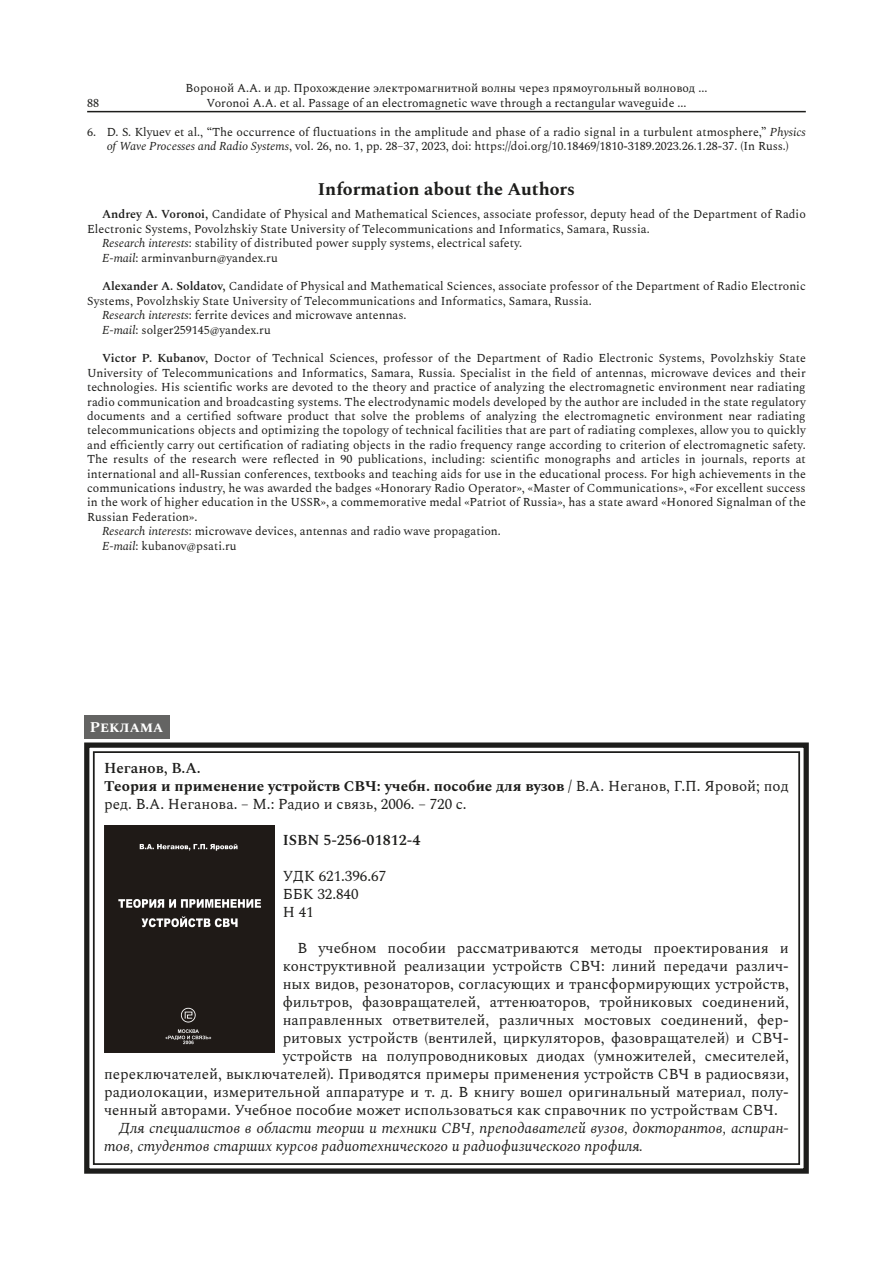
<style>
.page{position:relative;width:893px;height:1263px;background:#fff}
.page>*{position:absolute;margin:0;border:0;box-sizing:border-box;transform-origin:0 0}
.text__heading{font:700 18px "Spectral";color:#1d1d1b}
.t1{font:15px/18px "Spectral";color:#1d1d1b}
.t2{font:italic 15px/18px "Spectral";letter-spacing:-.01em;color:#1d1d1b}
.t3{font:600 15px "Spectral";color:#1d1d1b}
.text__text0{font:700 15px "Spectral SC";color:#fff}
.text__biography_en{font:12px/14.4px "Spectral";color:#1d1d1b;text-align:center}
.s1{font-style:italic}
.s2{font-weight:600}
.s3{font-weight:700}
</style>
<div class="page">
<hr style="left:87px;top:111px;width:719px;height:1px;background:#1d1d1b">
<svg style="left:84px;top:742px;width:725px;height:432px"></svg>
<div style="left:93px;top:751px;width:707px;height:414px;border:2px solid #1d1d1b"></div>
<div style="left:84px;top:716px;width:85px;height:23px;background:#646463"></div>
<p class="text__biography_en" style="left:186px;top:80px;width:523px">Вороной А.А. и др. Прохождение электромагнитной волны через прямоугольный волновод ...<br>Voronoi A.A. et al. Passage of an electromagnetic wave through a rectangular waveguide ...</p>
<p class="text__biography_en" style="left:87px;top:124px;width:720px">6. D. S. Klyuev et al., “The occurrence of fluctuations in the amplitude and phase of a radio signal in a turbulent atmosphere,” <span class="s1">Physics of Wave Processes and Radio Systems</span>, vol. 26, no. 1, pp. 28–37, 2023, doi: https://doi.org/10.18469/1810-3189.2023.26.1.28-37. (In Russ.)</p>
<p class="text__heading" style="left:318px;top:176px;width:259px">Information about the Authors</p>
<p class="text__biography_en" style="left:87px;top:206px;width:720px;text-align:left;text-indent:15px"><span class="s2">Andrey A. Voronoi,</span> Candidate of Physical and Mathematical Sciences, associate professor, deputy head of the Department of Radio<br>Electronic Systems, Povolzhskiy State University of Telecommunications and Informatics, Samara, Russia.</p>
<p class="text__biography_en" style="left:102px;top:235px;width:422px"><span class="s1">Research interests</span>: stability of distributed power supply systems, electrical safety.</p>
<p class="text__biography_en" style="left:102px;top:249px;width:177px"><span class="s1">E-mail</span>: arminvanburn@yandex.ru</p>
<p class="text__biography_en" style="left:87px;top:278px;width:720px;text-align:left;text-indent:15px"><span class="s2">Alexander A. Soldatov,</span> Candidate of Physical and Mathematical Sciences, associate professor of the Department of Radio Electronic<br>Systems, Povolzhskiy State University of Telecommunications and Informatics, Samara, Russia.</p>
<p class="text__biography_en" style="left:102px;top:307px;width:306px"><span class="s1">Research interests</span>: ferrite devices and microwave antennas.</p>
<p class="text__biography_en" style="left:102px;top:321px;width:170px"><span class="s1">E-mail</span>: solger259145@yandex.ru</p>
<p class="text__biography_en" style="left:87px;top:350px;width:720px;text-align:justify;text-indent:15px"><span class="s2">Victor P. Kubanov,</span> Doctor of Technical Sciences, professor of the Department of Radio Electronic Systems, Povolzhskiy State University of Telecommunications and Informatics, Samara, Russia. Specialist in the field of antennas, microwave devices and their technologies. His scientific works are devoted to the theory and practice of analyzing the electromagnetic environment near radiating radio communication and broadcasting systems. The electrodynamic models developed by the author are included in the state regulatory documents and a certified software product that solve the problems of analyzing the electromagnetic environment near radiating telecommunications objects and optimizing the topology of technical facilities that are part of radiating complexes, allow you to quickly and efficiently carry out certification of radiating objects in the radio frequency range according to criterion of electromagnetic safety.<br>The results of the research were reflected in 90 publications, including: scientific monographs and articles in journals, reports at international and all-Russian conferences, textbooks and teaching aids for use in the educational process. For high achievements in the communications industry, he was awarded the badges «Honorary Radio Operator», «Master of Communications», «For excellent success in the work of higher education in the USSR», a commemorative medal «Patriot of Russia», has a state award «Honored Signalman of the Russian Federation».</p>
<p class="text__biography_en" style="left:102px;top:523px;width:400px"><span class="s1">Research interests</span>: microwave devices, antennas and radio wave propagation.</p>
<p class="text__biography_en" style="left:102px;top:537px;width:136px"><span class="s1">E-mail</span>: kubanov@psati.ru</p>
<p class="text__biography_en" style="left:87px;top:95px;width:13px">88</p>
<p class="text__text0" style="left:90px;top:716px;width:75px">Реклама</p>
<p class="t3" style="left:104px;top:757px;width:98px">Неганов, В.А.</p>
<p class="t1" style="left:104px;top:776px;width:686px"><span class="s3">Теория и применение устройств СВЧ: учебн. пособие для вузов</span> / В.А. Неганов, Г.П. Яровой; под ред. В.А. Неганова. – М.: Радио и связь, 2006. – 720 с.</p>
<p class="t3" style="left:283px;top:829px;width:139px">ISBN 5-256-01812-4</p>
<p class="t1" style="left:283px;top:866px;width:105px">УДК 621.396.67</p>
<p class="t1" style="left:283px;top:884px;width:77px">ББК 32.840</p>
<p class="t1" style="left:283px;top:902px;width:32px">Н 41</p>
<p class="t1" style="left:298px;top:938px;width:493px">В учебном пособии рассматриваются методы проектирования и</p>
<p class="t1" style="left:283px;top:956px;width:507px">конструктивной реализации устройств СВЧ: линий передачи различ-</p>
<p class="t1" style="left:283px;top:974px;width:507px">ных видов, резонаторов, согласующих и трансформирующих устройств,</p>
<p class="t1" style="left:283px;top:992px;width:507px">фильтров, фазовращателей, аттенюаторов, тройниковых соединений,</p>
<p class="t1" style="left:283px;top:1010px;width:507px">направленных ответвителей, различных мостовых соединений, фер-</p>
<p class="t1" style="left:283px;top:1028px;width:507px">ритовых устройств (вентилей, циркуляторов, фазовращателей) и СВЧ-</p>
<p class="t1" style="left:283px;top:1046px;width:507px">устройств на полупроводниковых диодах (умножителей, смесителей,</p>
<p class="t1" style="left:104px;top:1064px;width:686px">переключателей, выключателей). Приводятся примеры применения устройств СВЧ в радиосвязи,</p>
<p class="t1" style="left:104px;top:1082px;width:686px">радиолокации, измерительной аппаратуре и т. д. В книгу вошел оригинальный материал, полу-</p>
<p class="t1" style="left:104px;top:1100px;width:675px">ченный авторами. Учебное пособие может использоваться как справочник по устройствам СВЧ.</p>
<p class="t2" style="left:104px;top:1118px;width:686px;text-indent:15px">Для специалистов в области теории и техники СВЧ, преподавателей вузов, докторантов, аспиран&shy;тов, студентов старших курсов радиотехнического и радиофизического профиля.</p>
</div>
